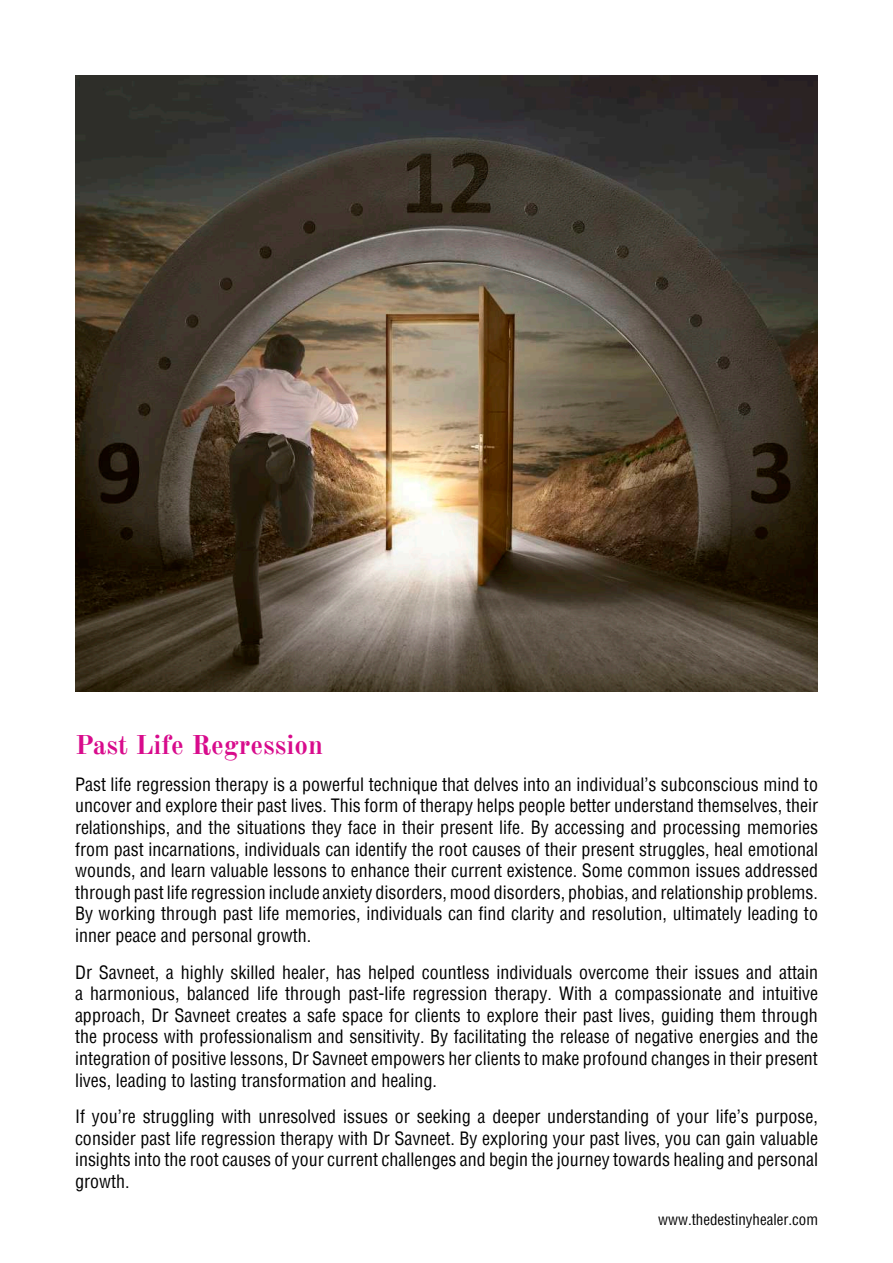
<style>
.page{position:relative;width:893px;height:1263px;background:#fff}
.page>*{position:absolute;margin:0;border:0;box-sizing:border-box;transform-origin:0 0}
.t1{font:700 27px "Old Standard TT";color:#d80b8c}
.t2{font:condensed 18px/21.6px "Helvetica";color:#000;text-align:justify}
.t3{font:condensed 15px "Helvetica";color:#000}
</style>
<div class="page">
<img style="left:75px;top:75px;width:743px;height:617px">
<h1 class="t1" style="left:75px;top:724px;width:250px">Past Life Regression</h1>
<p class="t2" style="left:75px;top:773px;width:744px">Past life regression therapy is a powerful technique that delves into an individual’s subconscious mind to uncover and explore their past lives. This form of therapy helps people better understand themselves, their relationships, and the situations they face in their present life. By accessing and processing memories from past incarnations, individuals can identify the root causes of their present struggles, heal emotional wounds, and learn valuable lessons to enhance their current existence. Some common issues addressed through past life regression include anxiety disorders, mood disorders, phobias, and relationship problems.<br>By working through past life memories, individuals can find clarity and resolution, ultimately leading to inner peace and personal growth.</p>
<p class="t2" style="left:75px;top:961px;width:744px">Dr Savneet, a highly skilled healer, has helped countless individuals overcome their issues and attain a harmonious, balanced life through past-life regression therapy. With a compassionate and intuitive approach, Dr Savneet creates a safe space for clients to explore their past lives, guiding them through the process with professionalism and sensitivity. By facilitating the release of negative energies and the integration of positive lessons, Dr Savneet empowers her clients to make profound changes in their present lives, leading to lasting transformation and healing.</p>
<p class="t2" style="left:75px;top:1105px;width:744px">If you’re struggling with unresolved issues or seeking a deeper understanding of your life’s purpose, consider past life regression therapy with Dr Savneet. By exploring your past lives, you can gain valuable insights into the root causes of your current challenges and begin the journey towards healing and personal growth.</p>
<p class="t3" style="left:658px;top:1210px;width:161px">www.thedestinyhealer.com</p>
</div>
